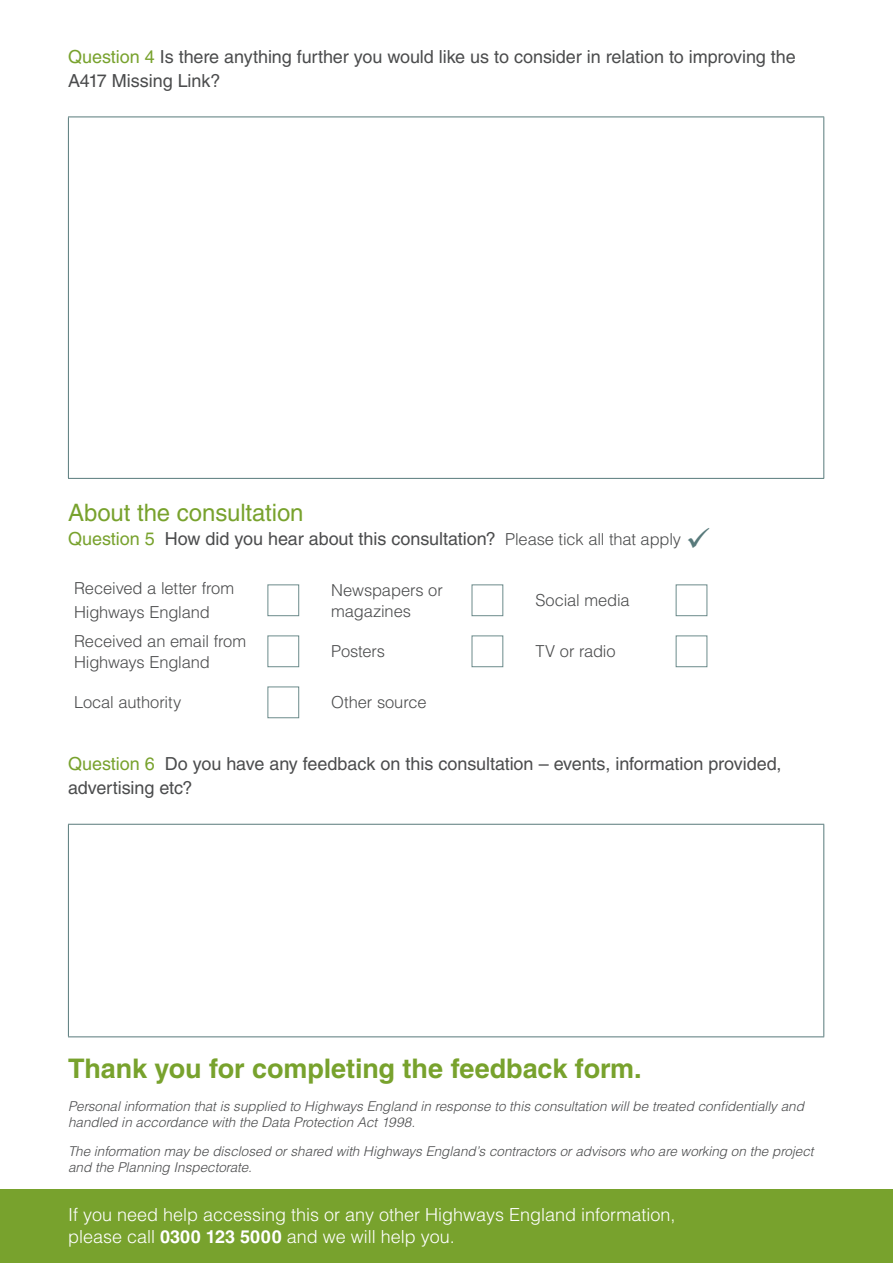
<style>
.page{position:relative;width:893px;height:1263px;background:#fff}
.page>*{position:absolute;margin:0;border:0;box-sizing:border-box;transform-origin:0 0}
.A_Head{font:700 27px "Helvetica LT Std";letter-spacing:-.005em;color:#78a22d}
.Body_text{font:24px "Helvetica LT Std";letter-spacing:-.005em;color:#78a22d}
.Body_text-2{font:18px/24px "Helvetica LT Std";letter-spacing:-.005em;color:#4b4c4d}
.t1{font:300 18px "Helvetica LT Std";color:#fff}
.Body_text-3{font:300 16.5px/21px "Helvetica LT Std";letter-spacing:-.01em;color:#4b4c4d}
.B_Head_144{font:italic 300 13.5px/16.2px "Helvetica LT Std";color:#4b4c4d}
.s1{color:#78a22d}
.s2{font-weight:300;font-size:16.5px}
.s3{color:#587a7b}
.s4{font-weight:700}
</style>
<div class="page">
<div style="left:0;top:1189px;width:893px;height:74px;background:#78a22d"></div>
<hr style="left:68px;top:117px;width:756px;height:1px;background:#587a7b">
<hr style="left:68px;top:117px;width:1px;height:361px;background:#587a7b">
<hr style="left:823px;top:117px;width:1px;height:361px;background:#587a7b">
<hr style="left:68px;top:478px;width:756px;height:1px;background:#587a7b">
<div style="left:267px;top:584px;width:32px;height:32px;border:1px solid #6c8b8b"></div>
<div style="left:472px;top:584px;width:31px;height:32px;border:1px solid #6c8b8b"></div>
<div style="left:676px;top:584px;width:31px;height:32px;border:1px solid #6c8b8b"></div>
<div style="left:267px;top:635px;width:32px;height:32px;border:1px solid #6c8b8b"></div>
<div style="left:472px;top:635px;width:31px;height:32px;border:1px solid #6c8b8b"></div>
<div style="left:676px;top:635px;width:31px;height:32px;border:1px solid #6c8b8b"></div>
<div style="left:267px;top:686px;width:32px;height:32px;border:1px solid #6c8b8b"></div>
<hr style="left:68px;top:824px;width:756px;height:1px;background:#587a7b">
<hr style="left:68px;top:825px;width:1px;height:211px;background:#587a7b">
<hr style="left:823px;top:825px;width:1px;height:211px;background:#587a7b">
<hr style="left:68px;top:1036px;width:756px;height:1px;background:#587a7b">
<p class="Body_text-2" style="left:68px;top:44px;width:729px"><span class="s1">Question 4</span> Is there anything further you would like us to consider in relation to improving the<br>A417 Missing Link?</p>
<p class="Body_text" style="left:68px;top:498px;width:237px">About the consultation</p>
<p class="Body_text-2" style="left:68px;top:526px;width:644px"><span class="s1">Question 5</span> How did you hear about this consultation? <span class="s2">Please tick all that apply</span> <span class="s3">✓</span></p>
<p class="Body_text-3" style="left:74px;top:576px;width:162px;line-height:24px">Received a letter from<br>Highways England</p>
<p class="Body_text-3" style="left:331px;top:579px;width:113px">Newspapers or magazines</p>
<p class="Body_text-3" style="left:535px;top:590px;width:96px">Social media</p>
<p class="Body_text-3" style="left:74px;top:630px;width:174px">Received an email from<br>Highways England</p>
<p class="Body_text-3" style="left:331px;top:641px;width:55px">Posters</p>
<p class="Body_text-3" style="left:535px;top:641px;width:82px">TV or radio</p>
<p class="Body_text-3" style="left:74px;top:692px;width:109px">Local authority</p>
<p class="Body_text-3" style="left:331px;top:692px;width:97px">Other source</p>
<p class="Body_text-2" style="left:68px;top:751px;width:715px"><span class="s1">Question 6</span> Do you have any feedback on this consultation – events, information provided, advertising etc?</p>
<p class="A_Head" style="left:68px;top:1052px;width:575px">Thank you for completing the feedback form.</p>
<p class="B_Head_144" style="left:68px;top:1098px;width:737px">Personal information that is supplied to Highways England in response to this consultation will be treated confidentially and handled in accordance with the Data Protection Act 1998.</p>
<p class="B_Head_144" style="left:68px;top:1142px;width:747px">The information may be disclosed or shared with Highways England’s contractors or advisors who are working on the project and the Planning Inspectorate.</p>
<p class="t1" style="left:68px;top:1204px;width:609px">If you need help accessing this or any other Highways England information,</p>
<p class="t1" style="left:68px;top:1225px;width:388px">please call <span class="s4">0300 123 5000</span> and we will help you.</p>
</div>
